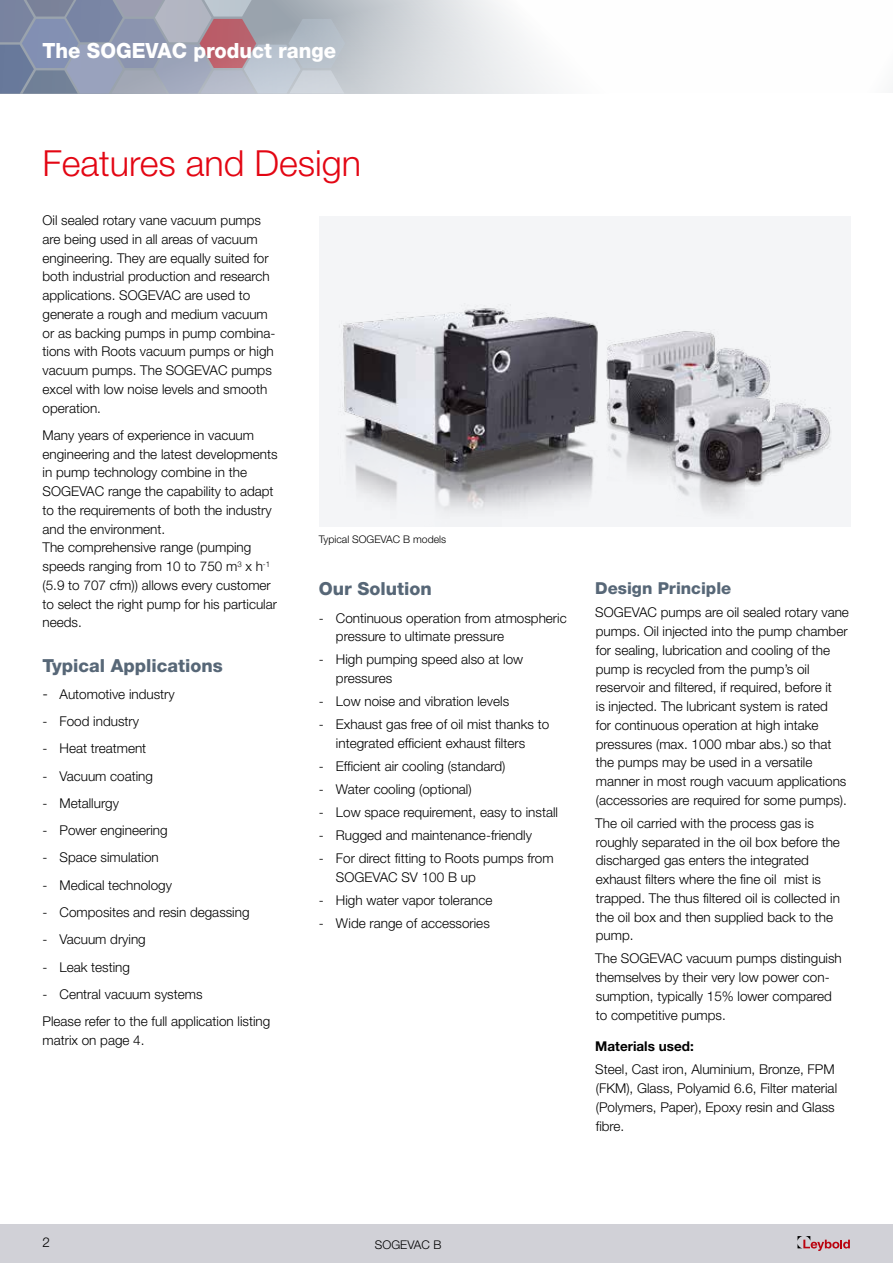
<style>
.page{position:relative;width:893px;height:1263px;background:#fff}
.page>*{position:absolute;margin:0;border:0;box-sizing:border-box;transform-origin:0 0}
.t1{font:300 36px "Helvetica Neue LT Std";color:#e30613}
.t2{font:800 21px "Helvetica Neue LT Std";color:#fff;scale:.96 1}
.t3{font:800 18px "Helvetica Neue LT Std";color:#576777}
.t4{font:800 16.5px "Helvetica Neue LT Std";color:#576777}
.t5{font:300 13.5px/18.8px "Helvetica Neue LT Std";color:#000}
.t6{font:700 13.5px "Helvetica Neue LT Std";color:#000}
.t7{font:300 12px "Helvetica Neue LT Std";color:#000}
.t8{font:300 10.5px "Helvetica Neue LT Std";color:#000}
.s1{font-size:15px}
</style>
<div class="page">
<svg style="left:345px;top:0;width:208px;height:94px"></svg>
<svg style="left:0;top:0;width:345px;height:94px;background:#9da0b2"></svg>
<div style="left:319px;top:216px;width:532px;height:310px;background:#f4f5f7"></div>
<img style="left:339px;top:304px;width:492px;height:208px">
<div style="left:0;top:1225px;width:893px;height:38px;background:#d1d1d7"></div>
<svg style="left:797px;top:1236px;width:53px;height:15px"></svg>
<h2 class="t2" style="left:43px;top:38px;width:307px">The SOGEVAC product range</h2>
<h1 class="t1" style="left:43px;top:141px;width:320px">Features and Design</h1>
<p class="t5" style="left:43px;top:211px;width:235px">Oil sealed rotary vane vacuum pumps are being used in all areas of vacuum engineering. They are equally suited for both industrial production and research applications. SOGEVAC are used to generate a rough and medium vacuum or as backing pumps in pump combina&shy;tions with Roots vacuum pumps or high vacuum pumps. The SOGEVAC pumps excel with low noise levels and smooth operation.</p>
<p class="t5" style="left:43px;top:425px;width:237px">Many years of experience in vacuum engineering and the latest developments in pump technology combine in the SOGEVAC range the capability to adapt to the requirements of both the industry and the environment.<br>The comprehensive range (pumping speeds ranging from 10 to 750 m<sup>3</sup> x h<sup>-1 </sup>(5.9 to 707 cfm)) allows every customer to select the right pump for his particular needs.</p>
<h3 class="t3" style="left:43px;top:654px;width:182px">Typical Applications</h3>
<p class="t5" style="left:43px;top:684px;width:134px"><span class="s1">-</span> Automotive industry</p>
<p class="t5" style="left:43px;top:712px;width:98px">- Food industry</p>
<p class="t5" style="left:43px;top:739px;width:105px">- Heat treatment</p>
<p class="t5" style="left:43px;top:766px;width:112px">- Vacuum coating</p>
<p class="t5" style="left:43px;top:793px;width:78px">- Metallurgy</p>
<p class="t5" style="left:43px;top:821px;width:127px">- Power engineering</p>
<p class="t5" style="left:43px;top:848px;width:118px">- Space simulation</p>
<p class="t5" style="left:43px;top:875px;width:131px">- Medical technology</p>
<p class="t5" style="left:43px;top:902px;width:209px">- Composites and resin degassing</p>
<p class="t5" style="left:43px;top:930px;width:105px">- Vacuum drying</p>
<p class="t5" style="left:43px;top:957px;width:89px">- Leak testing</p>
<p class="t5" style="left:43px;top:980px;width:229px;line-height:27.3px">- Central vacuum systems<br>Please refer to the full application listing</p>
<p class="t5" style="left:43px;top:1030px;width:104px">matrix on page 4.</p>
<p class="t8" style="left:319px;top:533px;width:129px">Typical SOGEVAC B models</p>
<h3 class="t3" style="left:319px;top:578px;width:115px">Our Solution</h3>
<p class="t5" style="left:336px;top:608px;width:232px;text-indent:-17px">- Continuous operation from atmospheric pressure to ultimate pressure</p>
<p class="t5" style="left:336px;top:650px;width:189px;text-indent:-17px">- High pumping speed also at low pressures</p>
<p class="t5" style="left:319px;top:692px;width:192px">- Low noise and vibration levels</p>
<p class="t5" style="left:319px;top:715px;width:232px;text-align:center">- Exhaust gas free of oil mist thanks to integrated efficient exhaust filters</p>
<p class="t5" style="left:319px;top:756px;width:188px">- Efficient air cooling (standard)</p>
<p class="t5" style="left:319px;top:779px;width:154px">- Water cooling (optional)</p>
<p class="t5" style="left:319px;top:802px;width:241px">- Low space requirement, easy to install</p>
<p class="t5" style="left:319px;top:825px;width:215px">- Rugged and maintenance-friendly</p>
<p class="t5" style="left:336px;top:848px;width:219px;text-indent:-17px">- For direct fitting to Roots pumps from<br>SOGEVAC SV 100 B up</p>
<p class="t5" style="left:319px;top:890px;width:175px">- High water vapor tolerance</p>
<p class="t5" style="left:319px;top:913px;width:172px">- Wide range of accessories</p>
<p class="t4" style="left:595px;top:579px;width:137px">Design Principle</p>
<p class="t5" style="left:595px;top:603px;width:255px">SOGEVAC pumps are oil sealed rotary vane pumps. Oil injected into the pump chamber for sealing, lubrication and cooling of the pump is recycled from the pump’s oil reservoir and filtered, if required, before it<br>is injected. The lubricant system is rated<br>for continuous operation at high intake pressures (max. 1000 mbar abs.) so that the pumps may be used in a versatile manner in most rough vacuum applications (accessories are required for some pumps).</p>
<p class="t5" style="left:595px;top:813px;width:246px">The oil carried with the process gas is roughly separated in the oil box before the discharged gas enters the integrated exhaust filters where the fine oil mist is trapped. The thus filtered oil is collected in the oil box and then supplied back to the pump.</p>
<p class="t5" style="left:595px;top:949px;width:248px">The SOGEVAC vacuum pumps distinguish themselves by their very low power con&shy;sumption, typically 15% lower compared to competitive pumps.</p>
<p class="t6" style="left:595px;top:1038px;width:100px">Materials used:</p>
<p class="t5" style="left:595px;top:1060px;width:243px">Steel, Cast iron, Aluminium, Bronze, FPM (FKM), Glass, Polyamid 6.6, Filter material (Polymers, Paper), Epoxy resin and Glass fibre.</p>
<p class="t5" style="left:43px;top:1233px;width:9px">2</p>
<p class="t7" style="left:375px;top:1237px;width:68px">SOGEVAC B</p>
</div>
